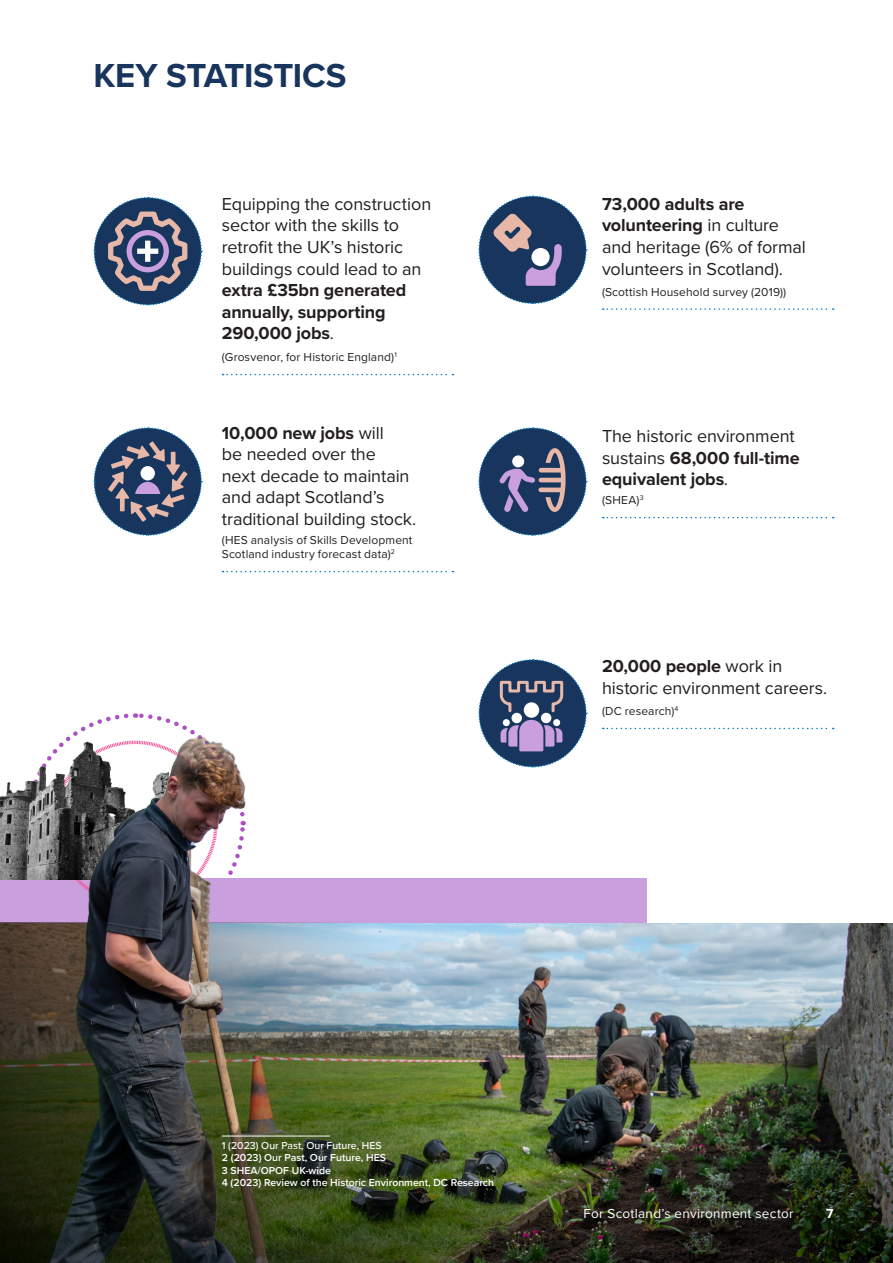
<style>
.page{position:relative;width:893px;height:1263px;background:#fff}
.page>*{position:absolute;margin:0;border:0;box-sizing:border-box;transform-origin:0 0}
.t1{font:700 34.5px "Proxima Nova";letter-spacing:-.01em;color:#18355e}
.t2{font:18px/21.6px "Proxima Nova";letter-spacing:-.005em;color:#231f20}
.t3{font:13.5px "Proxima Nova";letter-spacing:.02em;color:#fff}
.t4{font:700 13.5px "Proxima Nova";color:#fff}
.t5{font:12px/14.4px "Proxima Nova";letter-spacing:.01em;color:#231f20}
.t6{font:600 10.5px/12.6px "Proxima Nova";color:#fff}
.s1{font-weight:700}
.s2{font-weight:500}
</style>
<div class="page">
<svg style="left:603px;top:517px;width:231px;height:1px"></svg>
<svg style="left:603px;top:308px;width:231px;height:2px"></svg>
<svg style="left:223px;top:571px;width:230px;height:1px"></svg>
<svg style="left:223px;top:374px;width:230px;height:1px"></svg>
<svg style="left:478px;top:427px;width:109px;height:109px"></svg>
<svg style="left:478px;top:195px;width:109px;height:109px"></svg>
<svg style="left:93px;top:427px;width:110px;height:109px"></svg>
<svg style="left:93px;top:197px;width:110px;height:109px"></svg>
<svg style="left:481px;top:659px;width:103px;height:38px"></svg>
<img style="left:0;top:697px;width:893px;height:566px">
<h2 class="t1" style="left:94px;top:50px;width:254px">KEY STATISTICS</h2>
<p class="t2" style="left:222px;top:192px;width:211px">Equipping the construction sector with the skills to retroft the UK’s historic buildings could lead to an <span class="s1">extra £35bn generated annually, supporting<br>290,000 jobs</span>.</p>
<p class="t2" style="left:602px;top:192px;width:205px"><span class="s1">73,000 adults are volunteering</span> in culture and heritage (6% of formal volunteers in Scotland).</p>
<p class="t5" style="left:602px;top:284px;width:186px">(Scottish Household survey (2019))</p>
<p class="t5" style="left:222px;top:349px;width:176px">(Grosvenor, for Historic England)<sup>1</sup></p>
<p class="t2" style="left:222px;top:421px;width:196px"><span class="s1">10,000 new jobs</span> will<br>be needed over the<br>next decade to maintain and adapt Scotland’s traditional building stock.</p>
<p class="t2" style="left:602px;top:425px;width:199px">The historic environment sustains <span class="s1">68,000 full-time equivalent jobs</span>.</p>
<p class="t5" style="left:602px;top:492px;width:43px">(SHEA)<sup>3</sup></p>
<p class="t5" style="left:222px;top:532px;width:192px">(HES analysis of Skills Development<br>Scotland industry forecast data)<sup>2</sup></p>
<p class="t2" style="left:602px;top:655px;width:227px"><span class="s1">20,000 people</span> work in historic environment careers.</p>
<p class="t5" style="left:602px;top:703px;width:78px">(DC research)<sup>4</sup></p>
<p class="t6" style="left:222px;top:1138px;width:274px"><span class="s2">1 (2023) Our Past, Our Future, HES<br></span>2 (2023) Our Past, Our Future, HES<br>3 SHEA/OPOF UK-wide<br>4 (2023) Review of the Historic Environment, DC Research</p>
<p class="t3" style="left:583px;top:1204px;width:212px">For Scotland’s environment sector</p>
<p class="t4" style="left:826px;top:1204px;width:9px">7</p>
</div>
